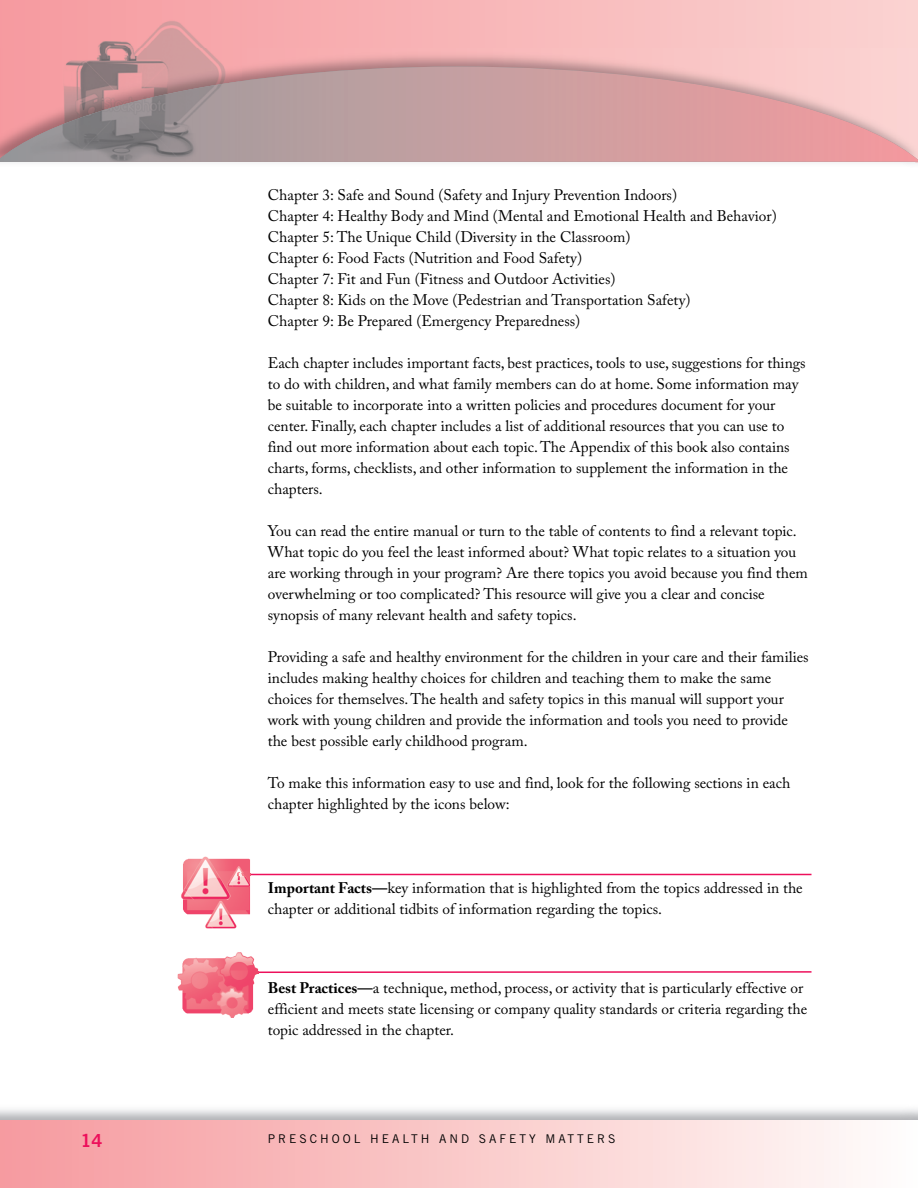
<style>
.page{position:relative;width:918px;height:1188px;background:#fff}
.page>*{position:absolute;margin:0;border:0;box-sizing:border-box;transform-origin:0 0}
.t1{font:18px "Trade Gothic Bold Two";color:#ed105b}
.t2{font:15.3px/21px "Adobe Caslon Pro";color:#000}
.t3{font:12px "Trade Gothic";letter-spacing:.25em;color:#000}
.s1{font-weight:700}
</style>
<div class="page">
<div style="left:0;top:1120px;width:917px;height:67px;background:linear-gradient(to right,#f6999d,#fefcfa)"></div>
<svg style="left:241px;top:0;width:676px;height:48px;background:#f8bcbd"></svg>
<img style="left:0;top:48px;width:917px;height:116px">
<svg style="left:0;top:67px;width:917px;height:95px;background:#d1a3a5"></svg>
<img style="left:0;top:81px;width:239px;height:81px">
<hr style="left:238px;top:873px;width:573px;height:2px;background:#ed105b">
<img style="left:181px;top:856px;width:69px;height:73px">
<svg style="left:238px;top:873px;width:12px;height:2px"></svg>
<hr style="left:255px;top:970px;width:556px;height:2px;background:#ed105b">
<img style="left:177px;top:952px;width:81px;height:66px">
<p class="t2" style="left:268px;top:186px;width:510px">Chapter 3: Safe and Sound (Safety and Injury Prevention Indoors)<br>Chapter 4: Healthy Body and Mind (Mental and Emotional Health and Behavior)<br>Chapter 5: The Unique Child (Diversity in the Classroom)<br>Chapter 6: Food Facts (Nutrition and Food Safety)<br>Chapter 7: Fit and Fun (Fitness and Outdoor Activities)<br>Chapter 8: Kids on the Move (Pedestrian and Transportation Safety)<br>Chapter 9: Be Prepared (Emergency Preparedness)</p>
<p class="t2" style="left:268px;top:354px;width:539px">Each chapter includes important facts, best practices, tools to use, suggestions for things to do with children, and what family members can do at home. Some information may be suitable to incorporate into a written policies and procedures document for your center. Finally, each chapter includes a list of additional resources that you can use to find out more information about each topic. The Appendix of this book also contains charts, forms, checklists, and other information to supplement the information in the chapters.</p>
<p class="t2" style="left:268px;top:522px;width:541px">You can read the entire manual or turn to the table of contents to find a relevant topic.<br>What topic do you feel the least informed about? What topic relates to a situation you are working through in your program? Are there topics you avoid because you find them overwhelming or too complicated? This resource will give you a clear and concise synopsis of many relevant health and safety topics.</p>
<p class="t2" style="left:268px;top:648px;width:542px">Providing a safe and healthy environment for the children in your care and their families includes making healthy choices for children and teaching them to make the same choices for themselves. The health and safety topics in this manual will support your work with young children and provide the information and tools you need to provide the best possible early childhood program.</p>
<p class="t2" style="left:268px;top:774px;width:524px">To make this information easy to use and find, look for the following sections in each chapter highlighted by the icons below:</p>
<p class="t2" style="left:268px;top:879px;width:536px"><span class="s1">Important Facts—</span>key information that is highlighted from the topics addressed in the chapter or additional tidbits of information regarding the topics.</p>
<p class="t2" style="left:268px;top:978px;width:540px"><span class="s1">Best Practices—</span>a technique, method, process, or activity that is particularly effective or efficient and meets state licensing or company quality standards or criteria regarding the topic addressed in the chapter.</p>
<p class="t1" style="left:81px;top:1134px;width:23px">14</p>
<p class="t3" style="left:268px;top:1134px;width:349px">PRESCHOOL HEALTH AND SAFETY MATTERS</p>
</div>
